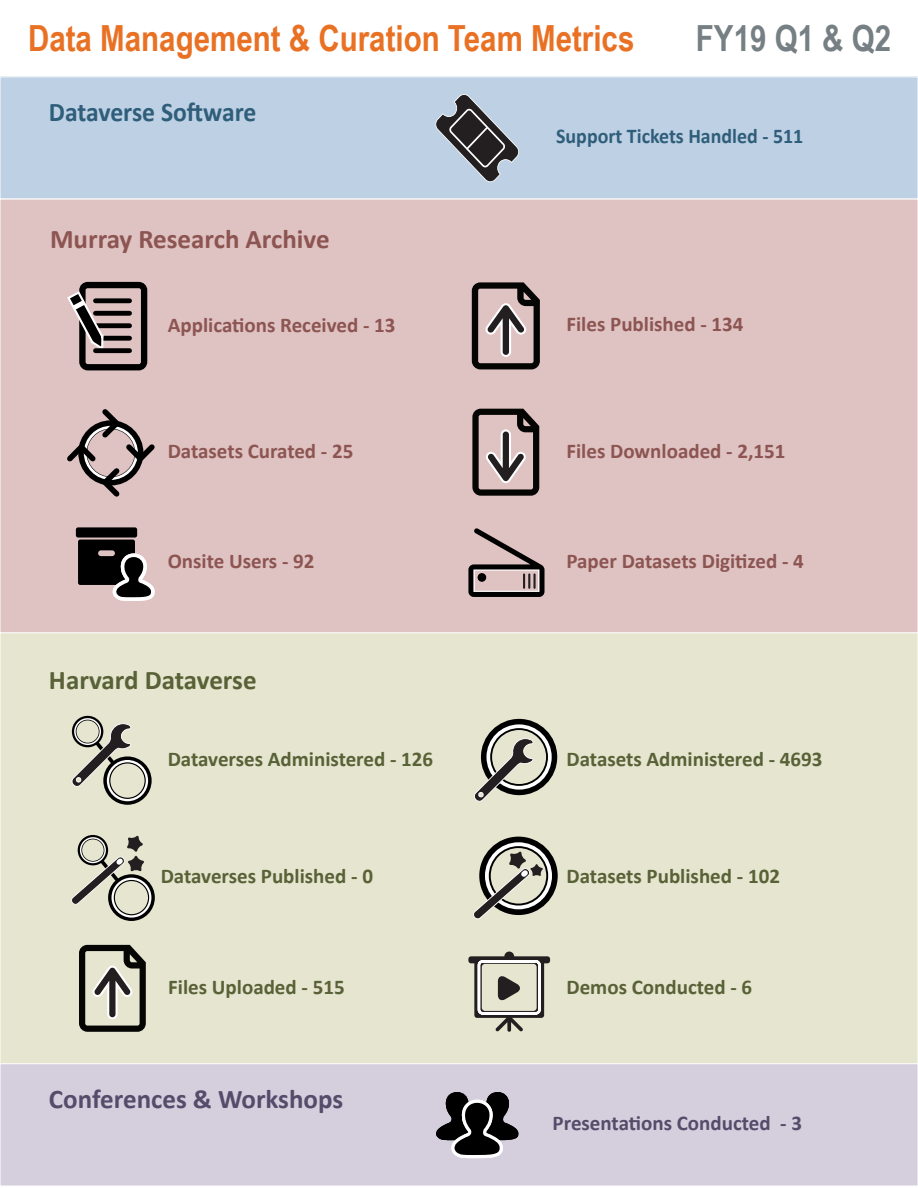
<style>
.page{position:relative;width:918px;height:1188px;background:#fff}
.page>*{position:absolute;margin:0;border:0;box-sizing:border-box;transform-origin:0 0}
.t1{font:700 36px "Arial Narrow";color:#e97124}
.t2{font:700 36px "Arial Narrow";color:#767f83}
.t3{font:700 27px "Calibri";color:#8c5552}
.t4{font:700 27px "Calibri";color:#544c6a}
.t5{font:700 27px "Calibri";letter-spacing:-.01em;color:#2f5e7a;scale:.95 1}
.t6{font:700 27px "Calibri";letter-spacing:-.005em;color:#596136}
.t7{font:700 21px "Calibri";color:#596136}
.t8{font:700 21px "Calibri";color:#8c5552}
.t9{font:700 21px "Calibri";color:#2f5e7a;scale:.95 1}
.t10{font:700 21px "Calibri";color:#544c6a}
</style>
<div class="page">
<div style="left:0;top:77px;width:918px;height:122px;background:#bdd0e4"></div>
<div style="left:0;top:77px;width:918px;height:122px;border:1px solid #fff"></div>
<svg style="left:435px;top:94px;width:84px;height:88px"></svg>
<div style="left:0;top:597px;width:918px;height:471px;background:#e5e5d0"></div>
<svg style="left:71px;top:716px;width:81px;height:89px"></svg>
<svg style="left:474px;top:719px;width:83px;height:83px"></svg>
<svg style="left:473px;top:837px;width:85px;height:82px"></svg>
<svg style="left:71px;top:835px;width:84px;height:86px"></svg>
<svg style="left:468px;top:952px;width:82px;height:80px"></svg>
<svg style="left:79px;top:945px;width:67px;height:87px"></svg>
<div style="left:0;top:199px;width:918px;height:434px;background:#dfc2c2;border:1px solid #fff"></div>
<div style="left:76px;top:527px;width:61px;height:11px;background:#000;border-radius:2px"></div>
<svg style="left:78px;top:540px;width:77px;height:61px"></svg>
<svg style="left:67px;top:282px;width:80px;height:88px"></svg>
<div style="left:96px;top:348px;width:34px;height:5px;background:#000"></div>
<svg style="left:67px;top:409px;width:88px;height:88px"></svg>
<svg style="left:472px;top:282px;width:68px;height:87px"></svg>
<svg style="left:472px;top:409px;width:67px;height:87px"></svg>
<svg style="left:468px;top:528px;width:77px;height:69px"></svg>
<div style="left:0;top:1064px;width:918px;height:122px;background:#d5cedd"></div>
<div style="left:0;top:1064px;width:918px;height:122px;border:1px solid #fff"></div>
<svg style="left:436px;top:1092px;width:83px;height:66px"></svg>
<h1 class="t1" style="left:28px;top:11px;width:608px">Data Management &amp; Curation Team Metrics</h1>
<h1 class="t2" style="left:696px;top:11px;width:197px">FY19 Q1 &amp; Q2</h1>
<p class="t5" style="left:49px;top:95px;width:220px">Dataverse Software</p>
<p class="t3" style="left:50px;top:222px;width:281px">Murray Research Archive</p>
<p class="t8" style="left:168px;top:311px;width:229px">Applications Received - 13</p>
<p class="t8" style="left:168px;top:438px;width:187px">Datasets Curated - 25</p>
<p class="t8" style="left:168px;top:547px;width:148px">Onsite Users - 92</p>
<p class="t6" style="left:49px;top:663px;width:209px">Harvard Dataverse</p>
<p class="t9" style="left:556px;top:123px;width:262px">Support Tickets Handled - 511</p>
<p class="t8" style="left:567px;top:311px;width:179px">Files Published - 134</p>
<p class="t8" style="left:567px;top:437px;width:220px">Files Downloaded - 2,151</p>
<p class="t8" style="left:567px;top:547px;width:239px">Paper Datasets Digitized - 4</p>
<p class="t7" style="left:168px;top:745px;width:267px">Dataverses Administered - 126</p>
<p class="t7" style="left:567px;top:745px;width:258px">Datasets Administered - 4693</p>
<p class="t7" style="left:161px;top:863px;width:214px">Dataverses Published - 0</p>
<p class="t7" style="left:567px;top:863px;width:215px">Datasets Published - 102</p>
<p class="t7" style="left:168px;top:973px;width:178px">Files Uploaded - 515</p>
<p class="t7" style="left:567px;top:973px;width:187px">Demos Conducted - 6</p>
<p class="t4" style="left:49px;top:1082px;width:296px">Conferences &amp; Workshops</p>
<p class="t10" style="left:553px;top:1110px;width:251px">Presentations Conducted - 3</p>
</div>
